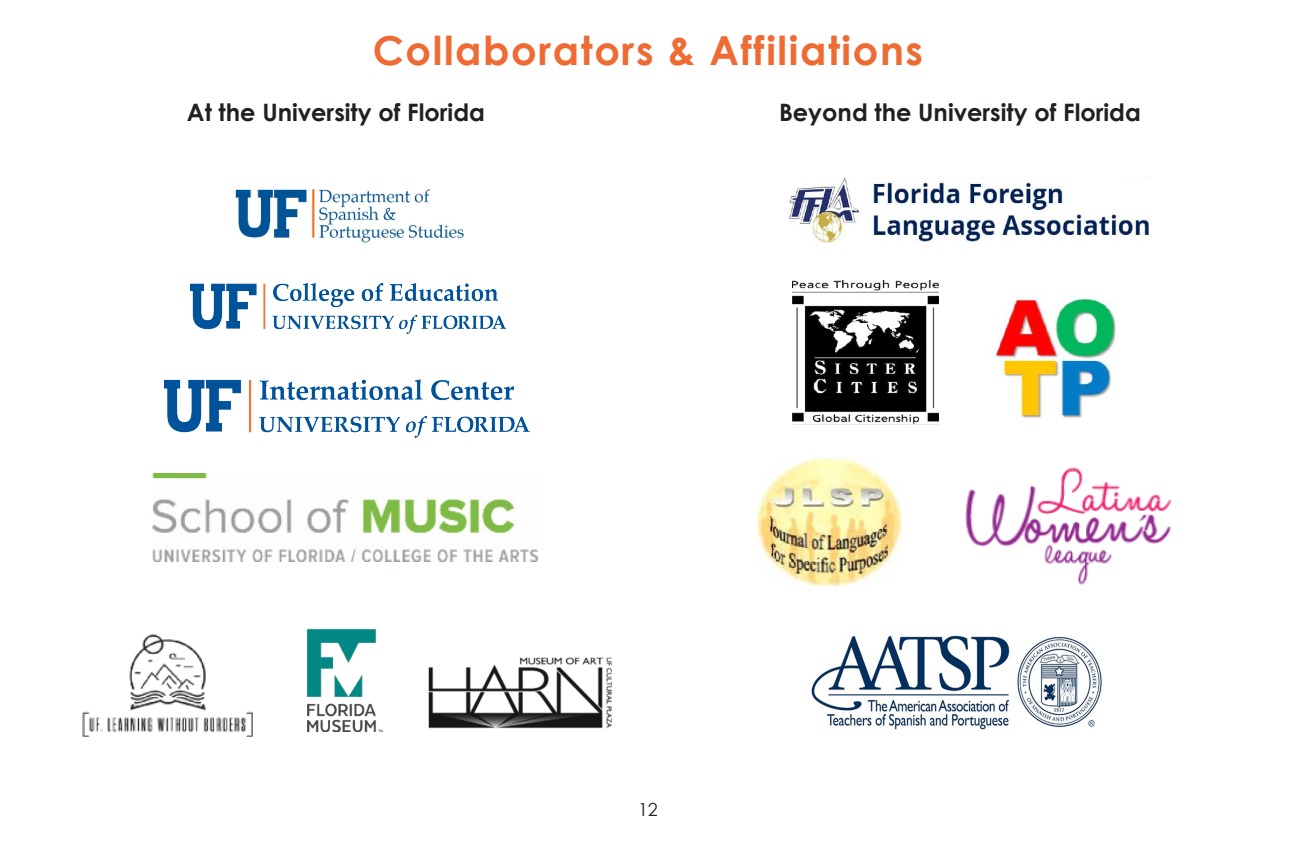
<style>
.page{position:relative;width:1296px;height:864px;background:#fff}
.page>*{position:absolute;margin:0;border:0;box-sizing:border-box;transform-origin:0 0}
.t1{font:700 40px "Century Gothic";letter-spacing:.04em;color:#ee6b34}
.t2{font:700 24px "Century Gothic";color:#231f20}
.t3{font:18px "Century Gothic";color:#231f20}
</style>
<div class="page">
<img style="left:965px;top:468px;width:206px;height:117px">
<img style="left:308px;top:630px;width:74px;height:102px">
<img style="left:428px;top:657px;width:184px;height:72px">
<img style="left:789px;top:178px;width:361px;height:65px">
<img style="left:152px;top:474px;width:386px;height:88px">
<img style="left:191px;top:283px;width:315px;height:50px">
<img style="left:811px;top:635px;width:291px;height:95px">
<img style="left:991px;top:294px;width:125px;height:125px">
<img style="left:165px;top:379px;width:365px;height:59px">
<img style="left:757px;top:458px;width:144px;height:128px">
<img style="left:82px;top:634px;width:171px;height:103px">
<img style="left:792px;top:280px;width:146px;height:144px">
<img style="left:235px;top:189px;width:229px;height:54px">
<p class="t1" style="left:373px;top:20px;width:552px">Collaborators &amp; Affiliations</p>
<p class="t2" style="left:187px;top:94px;width:300px">At the University of Florida</p>
<p class="t2" style="left:779px;top:94px;width:363px">Beyond the University of Florida</p>
<p class="t3" style="left:638px;top:797px;width:21px">12</p>
</div>
